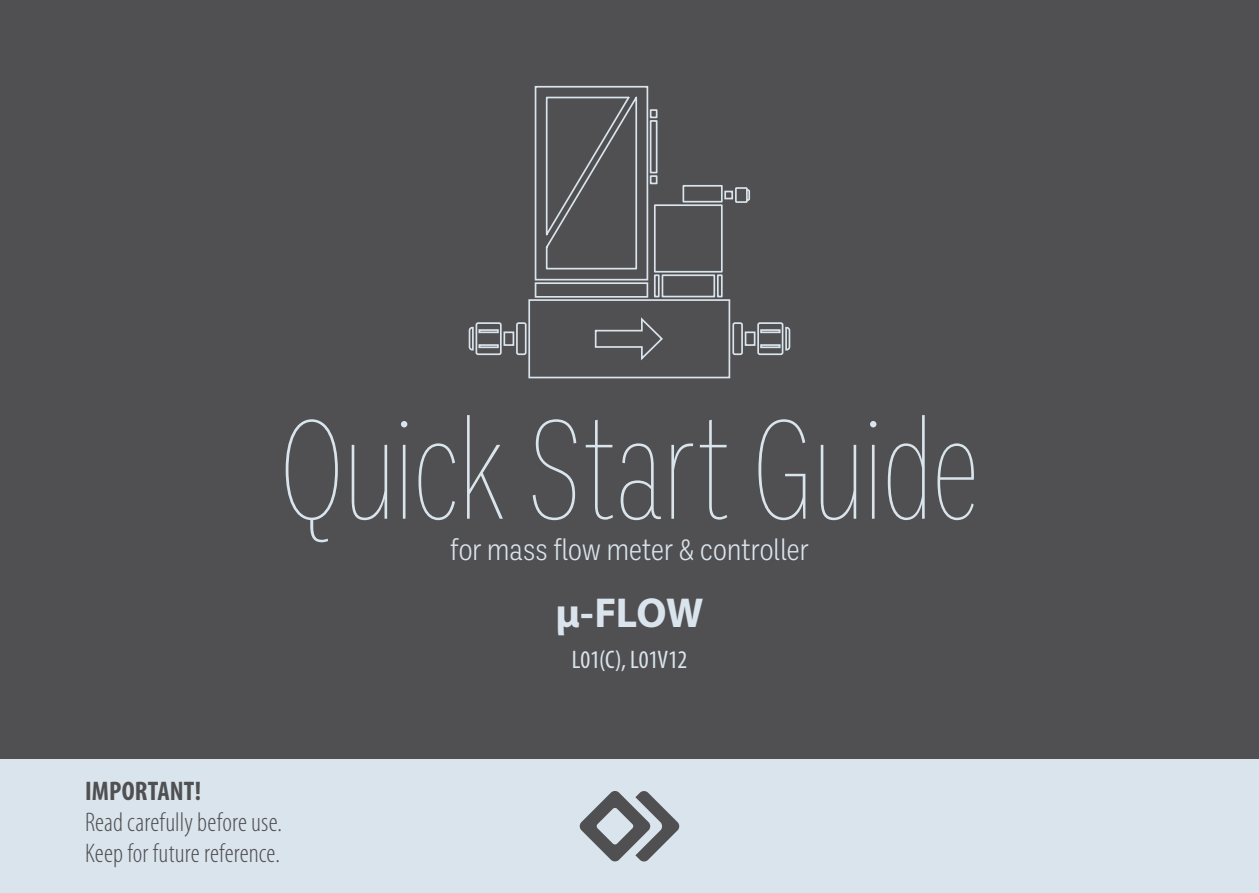
<style>
.page{position:relative;width:1259px;height:893px;background:#fff}
.page>*{position:absolute;margin:0;border:0;box-sizing:border-box;transform-origin:0 0}
.t1{font:100 condensed 144px "Ballinger X";letter-spacing:-.02em;color:#dae4ec}
.t2{font:700 42px "Myriad Pro";color:#dae4ec}
.t3{font:300 30px "Ballinger Condensed";color:#dae4ec}
.t4{font:300 condensed 27px/30.6px "Myriad Pro";letter-spacing:.005em;color:#505052}
.t5{font:700 condensed 27px "Myriad Pro";color:#505052}
.t6{font:condensed 25.5px "Myriad Pro";letter-spacing:-.01em;color:#dae4ec}
</style>
<div class="page">
<div style="left:0;top:662px;width:1259px;height:231px;background:#dae4ec"></div>
<div style="left:0;top:0;width:1259px;height:759px;background:#505052"></div>
<div style="left:535px;top:86px;width:113px;height:194px;border:2px solid #dae4ec"></div>
<svg style="left:545px;top:95px;width:178px;height:91px"></svg>
<svg style="left:468px;top:186px;width:323px;height:192px"></svg>
<div style="left:682px;top:185px;width:40px;height:18px;border:2px solid #dae4ec"></div>
<svg style="left:580px;top:791px;width:99px;height:70px"></svg>
<h1 class="t1" style="left:279px;top:391px;width:703px">Quick Start Guide</h1>
<p class="t3" style="left:450px;top:533px;width:360px">for mass flow meter &amp; controller</p>
<h2 class="t2" style="left:555px;top:585px;width:149px">μ-FLOW</h2>
<p class="t5" style="left:85px;top:774px;width:117px">IMPORTANT!</p>
<p class="t4" style="left:85px;top:807px;width:199px">Read carefully before use.<br>Keep for future reference.</p>
<p class="t6" style="left:572px;top:644px;width:117px">L01(C), L01V12</p>
</div>
